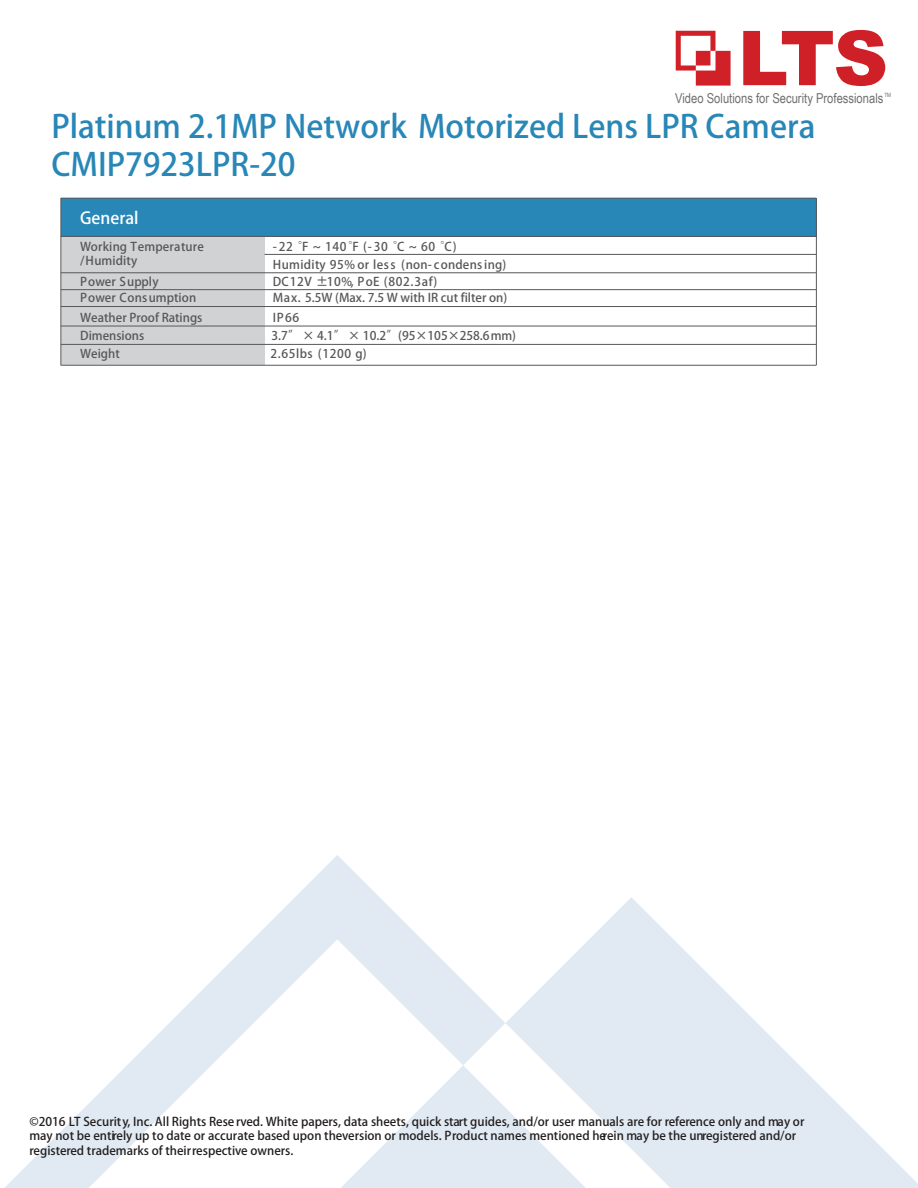
<style>
.page{position:relative;width:918px;height:1188px;background:#fff}
.page>*{position:absolute;margin:0;border:0;box-sizing:border-box;transform-origin:0 0}
.t1{font:31.5px/37.8px "Roboto";color:#2887b7}
.t2{font:16.5px "Roboto Black G Bpc EUC H";color:#fff}
.t3{font:13.65px "Arial Narrow";color:#707070}
.t4{font:12px/14.4px "Roboto";color:#231f20}
.t5{font:12px/14.4px "Roboto";letter-spacing:.01em;color:#57585a}
.t6{font:12px/18.5px "Roboto";letter-spacing:.035em;color:#57585a}
.t7{font:12px "Roboto";letter-spacing:.05em;color:#57585a}
.t8{font:5.7px "Arial Narrow";color:#707070}
</style>
<div class="page">
<svg style="left:5px;top:855px;width:913px;height:333px"></svg>
<div style="left:61px;top:226px;width:204px;height:139px;background:#d1d2d4"></div>
<div style="left:61px;top:198px;width:755px;height:39px;background:#2887b7"></div>
<hr style="left:61px;top:198px;width:755px;height:1px;background:#57585a">
<hr style="left:265px;top:254px;width:551px;height:1px;background:#57585a">
<hr style="left:61px;top:236px;width:755px;height:1px;background:#57585a">
<hr style="left:61px;top:272px;width:755px;height:1px;background:#57585a">
<hr style="left:61px;top:289px;width:755px;height:1px;background:#57585a">
<hr style="left:61px;top:306px;width:755px;height:1px;background:#57585a">
<hr style="left:61px;top:326px;width:755px;height:1px;background:#57585a">
<hr style="left:61px;top:344px;width:755px;height:1px;background:#57585a">
<hr style="left:60px;top:198px;width:1px;height:167px;background:#57585a">
<hr style="left:816px;top:198px;width:1px;height:167px;background:#57585a">
<svg style="left:676px;top:31px;width:55px;height:55px"></svg>
<svg style="left:743px;top:30px;width:142px;height:56px"></svg>
<hr style="left:61px;top:365px;width:755px;height:1px;background:#57585a">
<p class="t3" style="left:675px;top:88px;width:210px">Video Solutions for Security Professionals</p>
<p class="t8" style="left:884px;top:91px;width:8px">TM</p>
<h1 class="t1" style="left:51px;top:108px;width:766px">Platinum 2.1MP Network Motorized Lens LPR Camera<br>CMIP7923LPR-20</h1>
<h2 class="t2" style="left:80px;top:208px;width:60px">General</h2>
<p class="t5" style="left:80px;top:239px;width:125px">Working Temperature /Humidity</p>
<p class="t6" style="left:273px;top:237px;width:235px">-22 °F ~ 140°F (-30 °C ~ 60 °C)<br>Humidity 95% or less (non- condensing)</p>
<p class="t5" style="left:80px;top:274px;width:80px">Power Supply</p>
<p class="t7" style="left:273px;top:274px;width:166px">DC12V ±10%, PoE (802.3af)</p>
<p class="t5" style="left:80px;top:291px;width:118px">Power Consumption</p>
<p class="t5" style="left:273px;top:291px;width:236px">Max. 5.5W (Max. 7.5 W with IR cut filter on)</p>
<p class="t5" style="left:80px;top:310px;width:124px">Weather Proof Ratings</p>
<p class="t5" style="left:273px;top:310px;width:28px">IP66</p>
<p class="t5" style="left:80px;top:328px;width:66px">Dimensions</p>
<p class="t5" style="left:271px;top:328px;width:246px">3.7” × 4.1” × 10.2”(95×105×258.6 mm)</p>
<p class="t5" style="left:80px;top:347px;width:41px">Weight</p>
<p class="t7" style="left:270px;top:347px;width:98px">2.65lbs (1200 g)</p>
<p class="t4" style="left:30px;top:1114px;width:776px">©2016 LT Security, Inc. All Rights Rese rved. White papers, data sheets, quick start guides, and/or user manuals are for reference only and may or may not be entirely up to date or accurate based upon the version or models. Product names mentioned herein may be the unregistered and/or registered trademarks of their respective owners.</p>
</div>
